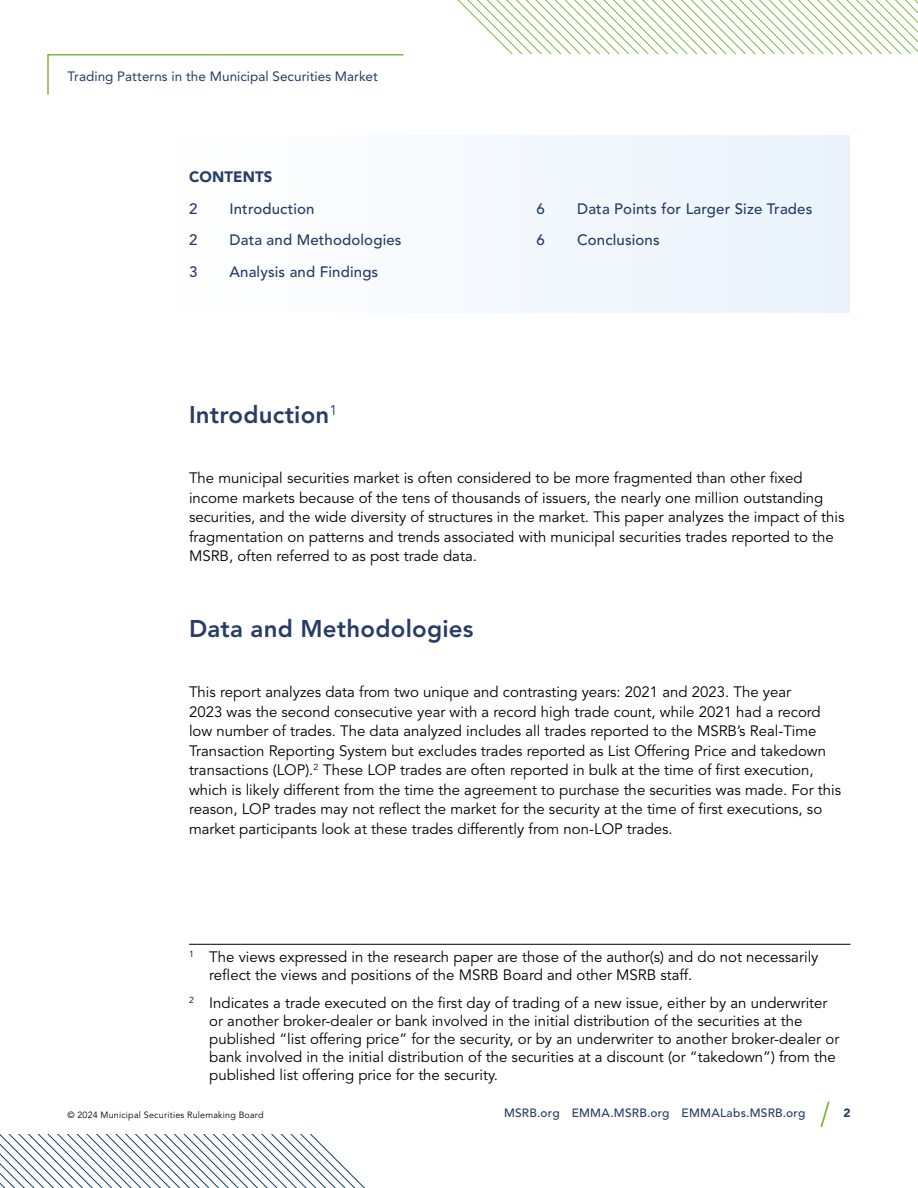
<style>
.page{position:relative;width:918px;height:1188px;background:#fff}
.page>*{position:absolute;margin:0;border:0;box-sizing:border-box;transform-origin:0 0}
.t1{font:800 24px "Avenir LT Std";letter-spacing:.01em;color:#263d65}
.t2{font:15px/19.5px "Avenir LT Std";color:#000}
.t3{font:500 15px "Avenir LT Std";letter-spacing:.01em;color:#263d65}
.t4{font:900 15px "Avenir LT Std";letter-spacing:.01em;color:#263d65}
.t5{font:13.5px "Avenir LT Std";color:#263d65}
.t6{font:500 12px "Avenir LT Std";letter-spacing:.02em;color:#263d65}
.t7{font:900 12px "Avenir LT Std";color:#263d65}
.t8{font:9px "Avenir LT Std";letter-spacing:.025em;color:#000}
</style>
<div class="page">
<svg style="left:457px;top:0;width:424px;height:54px"></svg>
<svg style="left:881px;top:0;width:37px;height:54px"></svg>
<svg style="left:0;top:1134px;width:45px;height:54px"></svg>
<svg style="left:47px;top:54px;width:357px;height:41px"></svg>
<svg style="left:820px;top:1101px;width:10px;height:26px"></svg>
<div style="left:176px;top:135px;width:674px;height:178px;background:#f4f9fd"></div>
<hr style="left:189px;top:944px;width:661px;height:1px;background:#000">
<p class="t5" style="left:68px;top:68px;width:312px">Trading Patterns in the Municipal Securities Market</p>
<p class="t4" style="left:189px;top:168px;width:85px">CONTENTS</p>
<p class="t3" style="left:189px;top:200px;width:10px">2</p>
<p class="t3" style="left:230px;top:200px;width:87px">Introduction</p>
<p class="t3" style="left:189px;top:231px;width:10px">2</p>
<p class="t3" style="left:230px;top:231px;width:174px">Data and Methodologies</p>
<p class="t3" style="left:189px;top:263px;width:10px">3</p>
<p class="t3" style="left:230px;top:263px;width:150px">Analysis and Findings</p>
<h1 class="t1" style="left:189px;top:401px;width:150px">Introduction<sup>1</sup></h1>
<p class="t3" style="left:537px;top:200px;width:10px">6</p>
<p class="t3" style="left:577px;top:200px;width:237px">Data Points for Larger Size Trades</p>
<p class="t3" style="left:537px;top:231px;width:10px">6</p>
<p class="t3" style="left:577px;top:231px;width:84px">Conclusions</p>
<p class="t2" style="left:189px;top:469px;width:657px">The municipal securities market is often considered to be more fragmented than other fixed income markets because of the tens of thousands of issuers, the nearly one million outstanding securities, and the wide diversity of structures in the market. This paper analyzes the impact of this fragmentation on patterns and trends associated with municipal securities trades reported to the MSRB, often referred to as post trade data.</p>
<h1 class="t1" style="left:189px;top:615px;width:286px">Data and Methodologies</h1>
<p class="t2" style="left:189px;top:683px;width:654px">This report analyzes data from two unique and contrasting years: 2021 and 2023. The year<br>2023 was the second consecutive year with a record high trade count, while 2021 had a record low number of trades. The data analyzed includes all trades reported to the MSRB’s Real-Time Transaction Reporting System but excludes trades reported as List Offering Price and takedown transactions (LOP).<sup>2</sup> These LOP trades are often reported in bulk at the time of first execution, which is likely different from the time the agreement to purchase the securities was made. For this reason, LOP trades may not reflect the market for the security at the time of first executions, so market participants look at these trades differently from non-LOP trades.</p>
<p class="t2" style="left:209px;top:949px;width:611px;line-height:18px;text-indent:-20px"><sup>1</sup> The views expressed in the research paper are those of the author(s) and do not necessarily reflect the views and positions of the MSRB Board and other MSRB staff.</p>
<p class="t2" style="left:209px;top:994px;width:632px;line-height:18px;text-indent:-20px"><sup>2</sup> Indicates a trade executed on the first day of trading of a new issue, either by an underwriter or another broker-dealer or bank involved in the initial distribution of the securities at the published “list offering price” for the security, or by an underwriter to another broker-dealer or bank involved in the initial distribution of the securities at a discount (or “takedown”) from the published list offering price for the security.</p>
<p class="t8" style="left:68px;top:1109px;width:198px">© 2024 Municipal Securities Rulemaking Board</p>
<p class="t6" style="left:504px;top:1106px;width:303px">MSRB.org EMMA.MSRB.org EMMALabs.MSRB.org</p>
<p class="t7" style="left:843px;top:1105px;width:9px">2</p>
</div>
